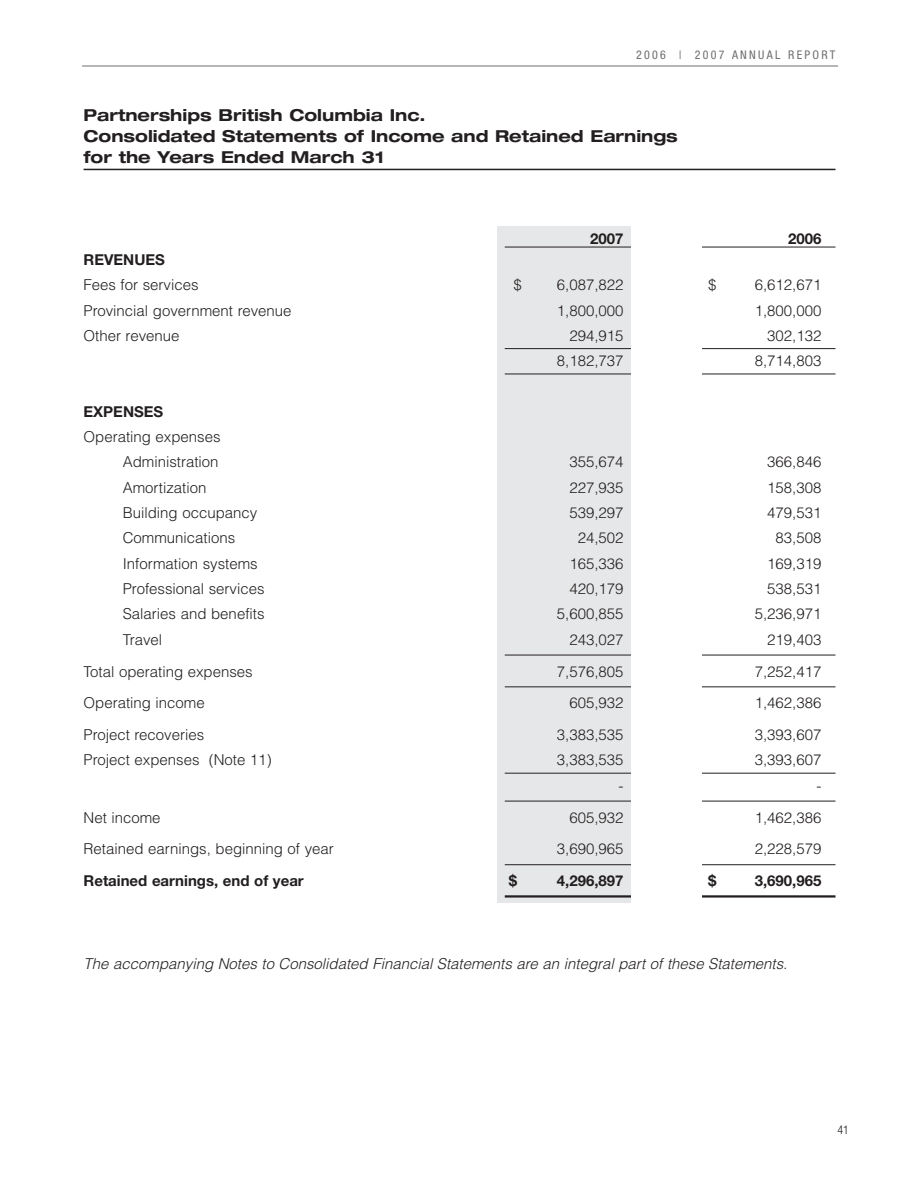
<style>
.page{position:relative;width:918px;height:1188px;background:#fff}
.page>*{position:absolute;margin:0;border:0;box-sizing:border-box;transform-origin:0 0}
.t1{font:700 expanded 16.5px/21px "Helvetica Neue";color:#231f20}
.t2{font:300 15px/25.3px "Helvetica";color:#231f20;text-align:right}
.t3{font:italic 300 15px "Helvetica";color:#231f20}
.t4{font:700 15px "Helvetica Neue";color:#231f20}
.t5{font:condensed 12px "Helvetica Neue";letter-spacing:.19em;color:#6d6e70}
.t6{font:300 condensed 12px "Helvetica Neue";color:#231f20}
.s1{font-weight:300}
</style>
<div class="page">
<div style="left:498px;top:227px;width:139px;height:676px;background:#e6e7e8"></div>
<hr style="left:84px;top:169px;width:752px;height:1px;background:#231f20">
<hr style="left:505px;top:247px;width:331px;height:1px;background:#231f20">
<hr style="left:505px;top:348px;width:331px;height:1px;background:#231f20">
<hr style="left:505px;top:374px;width:331px;height:1px;background:#231f20">
<hr style="left:505px;top:655px;width:331px;height:1px;background:#231f20">
<hr style="left:505px;top:686px;width:331px;height:1px;background:#231f20">
<hr style="left:505px;top:773px;width:331px;height:1px;background:#231f20">
<hr style="left:505px;top:801px;width:331px;height:1px;background:#231f20">
<hr style="left:505px;top:864px;width:331px;height:1px;background:#231f20">
<hr style="left:505px;top:895px;width:331px;height:3px;background:#231f20">
<hr style="left:82px;top:66px;width:756px;height:1px;background:#6d6e70">
<div style="left:631px;top:218px;width:70px;height:696px;background:#fff"></div>
<p class="t5" style="left:636px;top:51px;width:201px">2006 <span class="s1">I</span> 2007 ANNUAL REPORT</p>
<p class="t1" style="left:84px;top:107px;width:596px">Partnerships British Columbia Inc.<br>Consolidated Statements of Income and Retained Earnings for the Years Ended March 31</p>
<p class="t4" style="left:590px;top:233px;width:35px">2007</p>
<p class="t4" style="left:788px;top:233px;width:35px">2006</p>
<p class="t4" style="left:84px;top:254px;width:83px">REVENUES</p>
<p class="t2" style="left:84px;top:274px;width:117px">Fees for services</p>
<p class="t2" style="left:513px;top:274px;width:10px">$</p>
<p class="t2" style="left:557px;top:274px;width:68px">6,087,822</p>
<p class="t2" style="left:708px;top:274px;width:10px">$</p>
<p class="t2" style="left:755px;top:274px;width:68px">6,612,671</p>
<p class="t2" style="left:84px;top:299px;width:210px">Provincial government revenue</p>
<p class="t2" style="left:557px;top:299px;width:68px">1,800,000</p>
<p class="t2" style="left:755px;top:299px;width:68px">1,800,000</p>
<p class="t2" style="left:84px;top:324px;width:98px">Other revenue</p>
<p class="t2" style="left:569px;top:324px;width:56px">294,915</p>
<p class="t2" style="left:767px;top:324px;width:56px">302,132</p>
<p class="t2" style="left:557px;top:350px;width:68px">8,182,737</p>
<p class="t2" style="left:755px;top:350px;width:68px">8,714,803</p>
<p class="t4" style="left:84px;top:406px;width:81px">EXPENSES</p>
<p class="t2" style="left:84px;top:426px;width:139px">Operating expenses<br>Administration</p>
<p class="t2" style="left:569px;top:451px;width:56px">355,674</p>
<p class="t2" style="left:767px;top:451px;width:56px">366,846</p>
<p class="t2" style="left:123px;top:476px;width:85px">Amortization</p>
<p class="t2" style="left:569px;top:476px;width:56px">227,935</p>
<p class="t2" style="left:767px;top:476px;width:56px">158,308</p>
<p class="t2" style="left:123px;top:502px;width:136px">Building occupancy</p>
<p class="t2" style="left:569px;top:502px;width:56px">539,297</p>
<p class="t2" style="left:767px;top:502px;width:56px">479,531</p>
<p class="t2" style="left:123px;top:527px;width:114px">Communications</p>
<p class="t2" style="left:578px;top:527px;width:47px">24,502</p>
<p class="t2" style="left:776px;top:527px;width:47px">83,508</p>
<p class="t2" style="left:123px;top:552px;width:136px">Information systems</p>
<p class="t2" style="left:569px;top:552px;width:56px">165,336</p>
<p class="t2" style="left:767px;top:552px;width:56px">169,319</p>
<p class="t2" style="left:123px;top:578px;width:143px">Professional services</p>
<p class="t2" style="left:569px;top:578px;width:56px">420,179</p>
<p class="t2" style="left:767px;top:578px;width:56px">538,531</p>
<p class="t2" style="left:123px;top:603px;width:143px">Salaries and benefits</p>
<p class="t2" style="left:557px;top:603px;width:68px">5,600,855</p>
<p class="t2" style="left:755px;top:603px;width:68px">5,236,971</p>
<p class="t2" style="left:123px;top:628px;width:41px">Travel</p>
<p class="t2" style="left:569px;top:628px;width:56px">243,027</p>
<p class="t2" style="left:767px;top:628px;width:56px">219,403</p>
<p class="t2" style="left:84px;top:660px;width:171px">Total operating expenses</p>
<p class="t2" style="left:557px;top:660px;width:68px">7,576,805</p>
<p class="t2" style="left:755px;top:660px;width:68px">7,252,417</p>
<p class="t2" style="left:84px;top:692px;width:123px">Operating income</p>
<p class="t2" style="left:569px;top:692px;width:56px">605,932</p>
<p class="t2" style="left:755px;top:692px;width:68px">1,462,386</p>
<p class="t2" style="left:84px;top:724px;width:122px">Project recoveries</p>
<p class="t2" style="left:557px;top:724px;width:68px">3,383,535</p>
<p class="t2" style="left:755px;top:724px;width:68px">3,393,607</p>
<p class="t2" style="left:84px;top:749px;width:190px">Project expenses (Note 11)</p>
<p class="t2" style="left:557px;top:749px;width:68px">3,383,535</p>
<p class="t2" style="left:755px;top:749px;width:68px">3,393,607</p>
<p class="t2" style="left:619px;top:774px;width:6px">-</p>
<p class="t2" style="left:816px;top:774px;width:6px">-</p>
<p class="t2" style="left:84px;top:806px;width:79px">Net income</p>
<p class="t2" style="left:569px;top:806px;width:56px">605,932</p>
<p class="t2" style="left:755px;top:806px;width:68px">1,462,386</p>
<p class="t2" style="left:84px;top:838px;width:252px">Retained earnings, beginning of year</p>
<p class="t2" style="left:557px;top:838px;width:68px">3,690,965</p>
<p class="t2" style="left:755px;top:838px;width:68px">2,228,579</p>
<p class="t4" style="left:84px;top:875px;width:222px">Retained earnings, end of year</p>
<p class="t4" style="left:509px;top:875px;width:10px">$</p>
<p class="t4" style="left:557px;top:875px;width:68px">4,296,897</p>
<p class="t4" style="left:708px;top:875px;width:10px">$</p>
<p class="t4" style="left:755px;top:875px;width:68px">3,690,965</p>
<p class="t3" style="left:84px;top:958px;width:705px">The accompanying Notes to Consolidated Financial Statements are an integral part of these Statements.</p>
<p class="t6" style="left:838px;top:1125px;width:13px">41</p>
</div>
